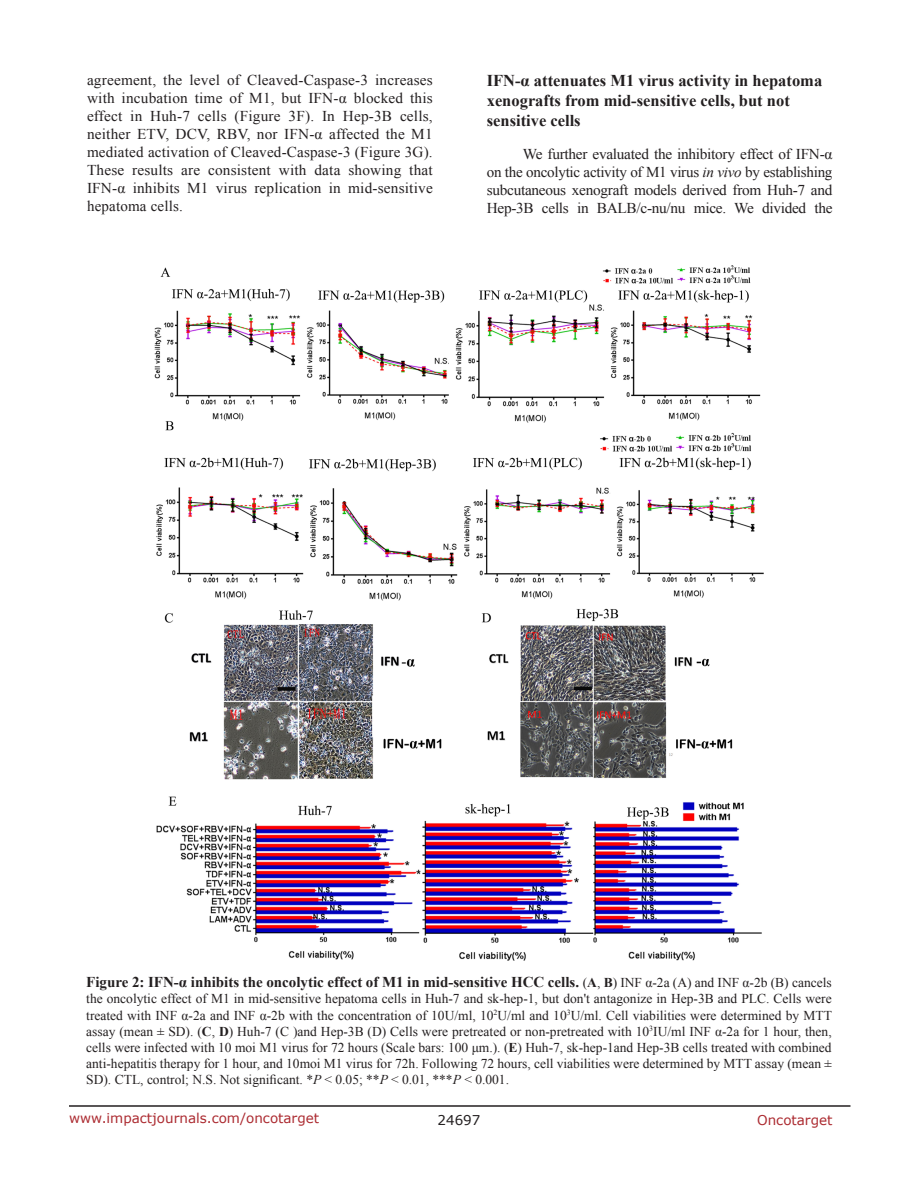
<style>
.page{position:relative;width:918px;height:1188px;background:#fff}
.page>*{position:absolute;margin:0;border:0;box-sizing:border-box;transform-origin:0 0}
.SubHeading_middle{font:700 16.5px/19.8px "Times New Roman";color:#231f20}
.BodyText{font:15px/18px "Times New Roman";letter-spacing:-.005em;color:#231f20;text-align:justify}
.FigureText{font:700 15px "Times New Roman";color:#231f20}
.FigureText-2{font:13.5px/16.2px "Times New Roman";color:#231f20;text-align:justify}
.t1{font:13.5px "Verdana";color:#ac2b31}
.t2{font:13.5px "Verdana";color:#231f20}
.s1{font-style:italic}
.s2{font-weight:400;font-size:13.5px}
.s3{font-size:13.5px}
.s4{font-weight:700}
</style>
<div class="page">
<hr style="left:69px;top:1105px;width:781px;height:2px;background:#231f20">
<img style="left:154px;top:266px;width:610px;height:694px">
<p class="BodyText" style="left:87px;top:71px;width:347px">agreement, the level of Cleaved-Caspase-3 increases with incubation time of M1, but IFN-α blocked this effect in Huh-7 cells (Figure 3F). In Hep-3B cells, neither ETV, DCV, RBV, nor IFN-α affected the M1 mediated activation of Cleaved-Caspase-3 (Figure 3G).<br>These results are consistent with data showing that IFN-α inhibits M1 virus replication in mid-sensitive hepatoma cells.</p>
<p class="SubHeading_middle" style="left:487px;top:70px;width:337px">IFN-α attenuates M1 virus activity in hepatoma xenografts from mid-sensitive cells, but not sensitive cells</p>
<p class="BodyText" style="left:487px;top:145px;width:347px;text-indent:36px">We further evaluated the inhibitory effect of IFN-α on the oncolytic activity of M1 virus <span class="s1">in vivo</span> by establishing subcutaneous xenograft models derived from Huh-7 and Hep-3B cells in BALB/c-nu/nu mice. We divided the</p>
<p class="FigureText" style="left:86px;top:972px;width:747px">Figure 2: IFN-α inhibits the oncolytic effect of M1 in mid-sensitive HCC cells. <span class="s2">(</span><span class="s3">A</span><span class="s2">,</span> <span class="s3">B</span><span class="s2">) INF α-2a (A) and INF α-2b (B) cancels</span></p>
<p class="FigureText-2" style="left:86px;top:991px;width:747px">the oncolytic effect of M1 in mid-sensitive hepatoma cells in Huh-7 and sk-hep-1, but don't antagonize in Hep-3B and PLC. Cells were treated with INF α-2a and INF α-2b with the concentration of 10U/ml, 10<sup>2</sup>U/ml and 10<sup>3</sup>U/ml. Cell viabilities were determined by MTT assay (mean ± SD). (<span class="s4">C</span>, <span class="s4">D</span>) Huh-7 (C )and Hep-3B (D) Cells were pretreated or non-pretreated with 10<sup>3</sup>IU/ml INF α-2a for 1 hour, then, cells were infected with 10 moi M1 virus for 72 hours (Scale bars: 100 μm.). (<span class="s4">E</span>) Huh-7, sk-hep-1and Hep-3B cells treated with combined anti-hepatitis therapy for 1 hour, and 10moi M1 virus for 72h. Following 72 hours, cell viabilities were determined by MTT assay (mean ± SD). CTL, control; N.S. Not significant. *<span class="s1">P</span> &lt; 0.05; **<span class="s1">P</span> &lt; 0.01, ***<span class="s1">P</span> &lt; 0.001.</p>
<p class="t1" style="left:69px;top:1109px;width:252px">www.impactjournals.com/oncotarget</p>
<p class="t2" style="left:438px;top:1111px;width:44px">24697</p>
<p class="t1" style="left:757px;top:1111px;width:77px">Oncotarget</p>
</div>
